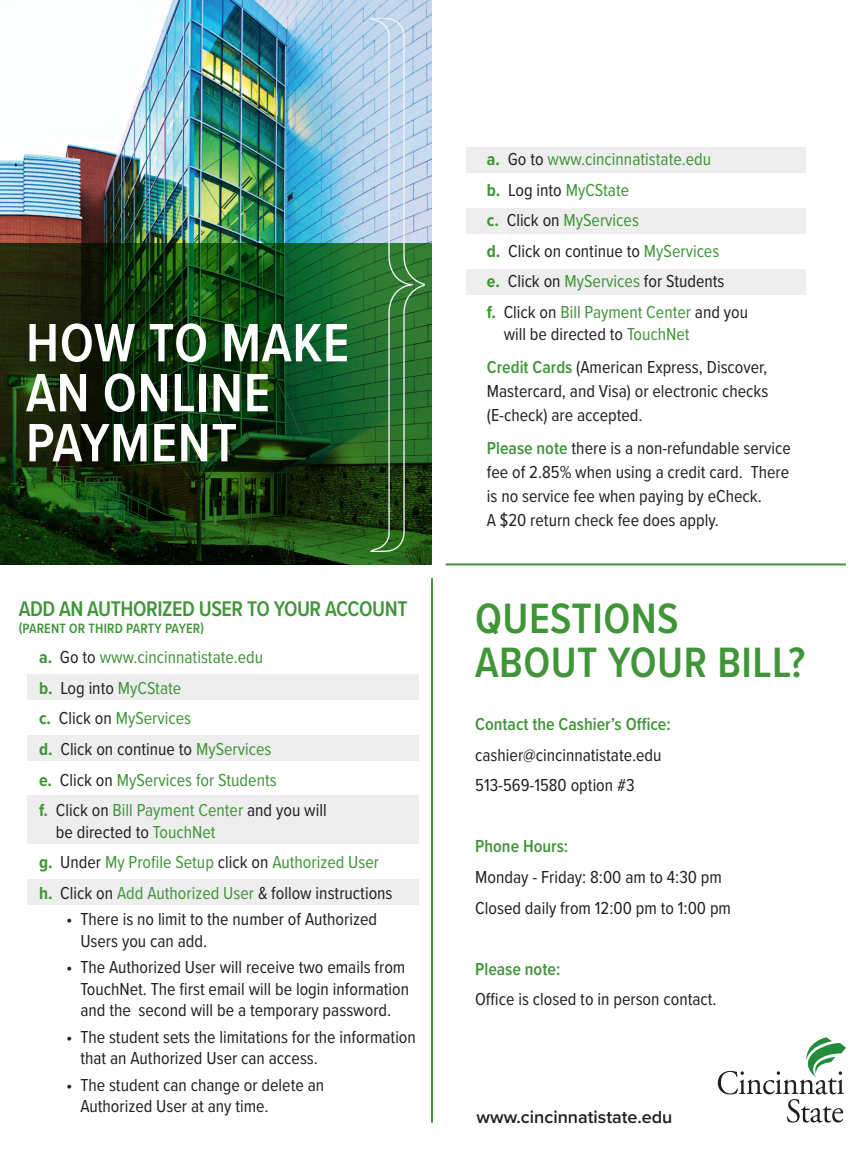
<style>
.page{position:relative;width:864px;height:1152px;background:#fff}
.page>*{position:absolute;margin:0;border:0;box-sizing:border-box;transform-origin:0 0}
.t1{font:600 56px/50px "Proxima Nova Cond";letter-spacing:.01em;color:#fff}
.t2{font:600 44px/44px "Proxima Nova Cond";letter-spacing:.01em;color:#3f9537}
.t3{font:600 22px "Proxima Nova Cond";letter-spacing:-.02em;color:#3f9537}
.t4{font:18px/21.6px "Proxima Nova Cond";color:#231f20}
.t5{font:18px "Proxima Nova Cond";color:#3f9537}
.t6{font:600 18px "Proxima Nova Cond";color:#3f9537}
.t7{font:600 18px "Proxima Nova";color:#231f20}
.t8{font:600 14px "Proxima Nova Cond";letter-spacing:.01em;color:#3f9537}
.s1{font-weight:700}
.s2{color:#231f20}
.s3{font-weight:700;color:#3f9537}
.s4{color:#3f9537}
.s5{font-weight:600;color:#3f9537}
</style>
<div class="page">
<img style="left:0;top:0;width:432px;height:243px">
<svg style="left:0;top:243px;width:432px;height:321px;background:#133911"></svg>
<svg style="left:371px;top:18px;width:53px;height:534px;background:#6e987f"></svg>
<div style="left:467px;top:147px;width:339px;height:26px;background:#eeeeef"></div>
<div style="left:467px;top:208px;width:339px;height:26px;background:#eeeeef"></div>
<div style="left:467px;top:269px;width:339px;height:26px;background:#eeeeef"></div>
<svg style="left:718px;top:1037px;width:128px;height:86px"></svg>
<hr style="left:431px;top:578px;width:2px;height:545px;background:#3f9537">
<hr style="left:446px;top:563px;width:400px;height:2px;background:#3f9537">
<div style="left:28px;top:674px;width:391px;height:26px;background:#eeeeef"></div>
<div style="left:28px;top:735px;width:391px;height:26px;background:#eeeeef"></div>
<div style="left:28px;top:796px;width:391px;height:48px;background:#eeeeef"></div>
<div style="left:28px;top:879px;width:391px;height:26px;background:#eeeeef"></div>
<p class="t1" style="left:26px;top:316px;width:325px">HOW TO MAKE<br>AN ONLINE<br>PAYMENT</p>
<p class="t3" style="left:19px;top:593px;width:390px">ADD AN AUTHORIZED USER TO YOUR ACCOUNT</p>
<p class="t8" style="left:19px;top:618px;width:187px">(PARENT OR THIRD PARTY PAYER)</p>
<p class="t5" style="left:39px;top:644px;width:226px"><span class="s1">a.</span> <span class="s2">Go to</span> www.cincinnatistate.edu</p>
<p class="t5" style="left:39px;top:675px;width:144px"><span class="s1">b.</span> <span class="s2">Log into</span> MyCState</p>
<p class="t5" style="left:39px;top:705px;width:154px"><span class="s1">c.</span> <span class="s2">Click on</span> MyServices</p>
<p class="t4" style="left:39px;top:737px;width:234px"><span class="s3">d.</span> Click on continue to <span class="s4">MyServices</span></p>
<p class="t5" style="left:39px;top:766px;width:239px"><span class="s1">e.</span> <span class="s2">Click on</span> MyServices for Students</p>
<p class="t4" style="left:56px;top:799px;width:272px;text-indent:-17px"><span class="s3">f.</span> Click on <span class="s4">Bill Payment Center</span> and you will be directed to <span class="s4">TouchNet</span></p>
<p class="t5" style="left:39px;top:849px;width:342px"><span class="s1">g.</span> <span class="s2">Under</span> My Profile Setup <span class="s2">click on</span> Authorized User</p>
<p class="t4" style="left:39px;top:881px;width:355px"><span class="s3">h.</span> Click on <span class="s4">Add Authorized User</span> &amp; follow instructions</p>
<p class="t4" style="left:80px;top:908px;width:298px;text-indent:-14px">• There is no limit to the number of Authorized<br>Users you can add.</p>
<p class="t4" style="left:80px;top:956px;width:330px;text-indent:-14px">• The Authorized User will receive two emails from<br>TouchNet. The first email will be login information and the second will be a temporary password.</p>
<p class="t4" style="left:80px;top:1025px;width:337px;text-indent:-14px">• The student sets the limitations for the information that an Authorized User can access.</p>
<p class="t4" style="left:80px;top:1073px;width:245px;text-indent:-14px">• The student can change or delete an<br>Authorized User at any time.</p>
<p class="t5" style="left:487px;top:146px;width:226px"><span class="s1">a.</span> <span class="s2">Go to</span> www.cincinnatistate.edu</p>
<p class="t5" style="left:487px;top:176px;width:144px"><span class="s1">b.</span> <span class="s2">Log into</span> MyCState</p>
<p class="t5" style="left:487px;top:207px;width:154px"><span class="s1">c.</span> <span class="s2">Click on</span> MyServices</p>
<p class="t4" style="left:487px;top:239px;width:234px"><span class="s3">d.</span> Click on continue to <span class="s4">MyServices</span></p>
<p class="t4" style="left:487px;top:270px;width:239px"><span class="s3">e.</span> Click on <span class="s4">MyServices</span> for Students</p>
<p class="t4" style="left:504px;top:301px;width:246px;text-indent:-17px"><span class="s3">f.</span> Click on <span class="s4">Bill Payment Center</span> and you will be directed to <span class="s4">TouchNet</span></p>
<p class="t4" style="left:487px;top:354px;width:283px;line-height:24px;text-align:justify"><span class="s5">Credit Cards</span> (American Express, Discover, Mastercard, and Visa) or electronic checks (E-check) are accepted.</p>
<p class="t4" style="left:487px;top:435px;width:306px;line-height:24px"><span class="s5">Please note</span> there is a non-refundable service fee of 2.85% when using a credit card. There is no service fee when paying by eCheck.<br>A $20 return check fee does apply.</p>
<p class="t2" style="left:475px;top:596px;width:332px">QUESTIONS<br>ABOUT YOUR BILL?</p>
<p class="t6" style="left:475px;top:711px;width:197px">Contact the Cashier’s Office:</p>
<p class="t4" style="left:475px;top:743px;width:188px">cashier@cincinnatistate.edu</p>
<p class="t4" style="left:475px;top:774px;width:161px">513-569-1580 option #3</p>
<p class="t6" style="left:475px;top:833px;width:95px">Phone Hours:</p>
<p class="t4" style="left:475px;top:865px;width:248px">Monday - Friday: 8:00 am to 4:30 pm</p>
<p class="t4" style="left:475px;top:896px;width:257px">Closed daily from 12:00 pm to 1:00 pm</p>
<p class="t6" style="left:475px;top:955px;width:87px">Please note:</p>
<p class="t4" style="left:475px;top:988px;width:243px">Office is closed to in person contact.</p>
<p class="t7" style="left:477px;top:1103px;width:197px">www.cincinnatistate.edu</p>
</div>
